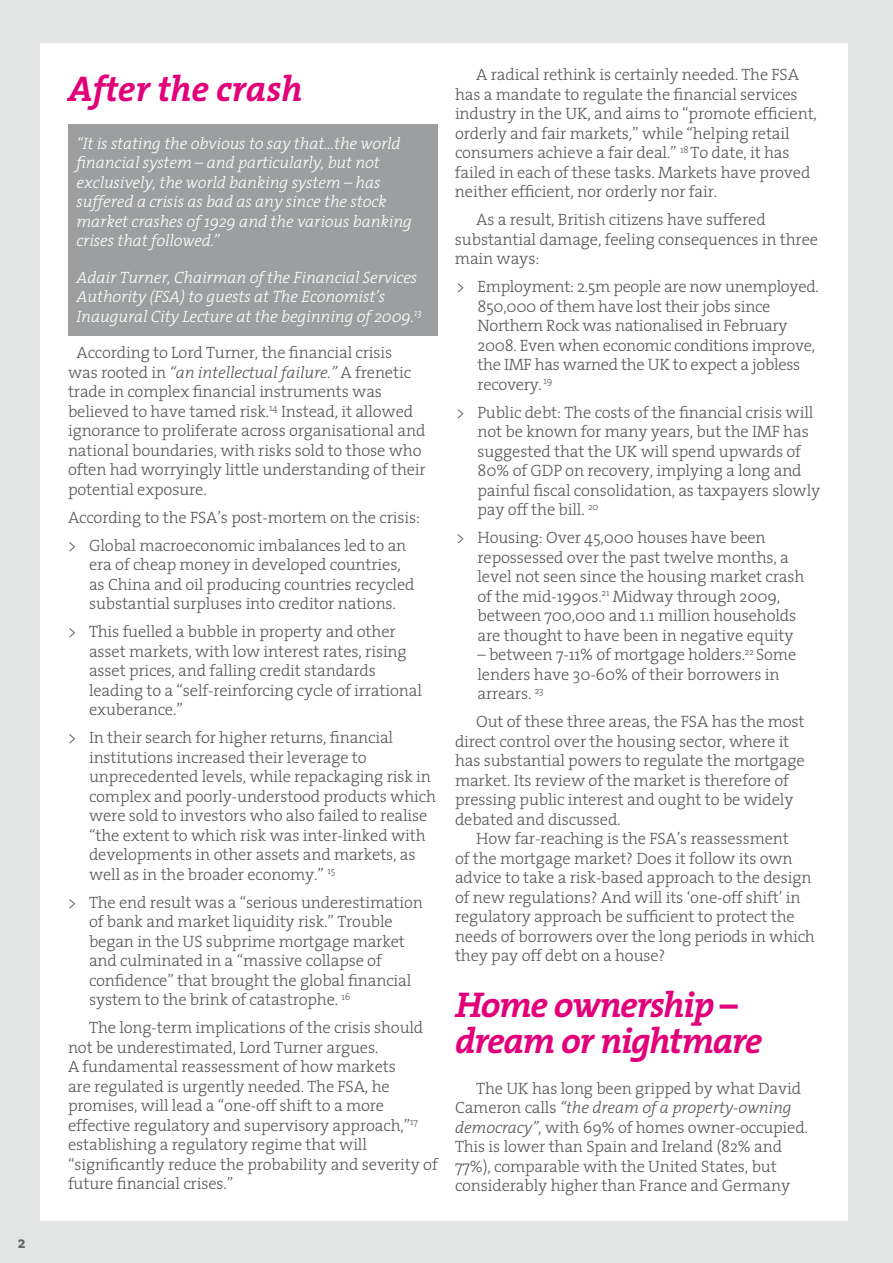
<style>
.page{position:relative;width:893px;height:1263px;background:#e3e4e4}
.page>*{position:absolute;margin:0;border:0;box-sizing:border-box;transform-origin:0 0}
.t1{font:italic 700 36px/36px "The Serif";letter-spacing:-.045em;color:#e2007a}
.t2{font:italic 700 36px "The Serif";letter-spacing:-.01em;color:#e2007a}
.t3{font:300 16.5px/19.5px "The Serif";letter-spacing:-.01em;color:#58585a}
.t4{font:italic 300 16.5px/19.5px "The Serif";letter-spacing:-.01em;color:#fff}
.t5{font:700 16.5px "The Serif";color:#646567}
.s1{font-style:italic}
</style>
<div class="page">
<div style="left:40px;top:43px;width:808px;height:1177px;background:#fff"></div>
<div style="left:68px;top:124px;width:370px;height:212px;background:#9c9e9f"></div>
<p class="t5" style="left:18px;top:1228px;width:9px">2</p>
<h1 class="t2" style="left:68px;top:59px;width:236px">After the crash</h1>
<p class="t4" style="left:77px;top:133px;width:337px">“It is stating the obvious to say that…the world financial system – and particularly, but not exclusively, the world banking system – has suffered a crisis as bad as any since the stock market crashes of 1929 and the various banking crises that followed.”</p>
<p class="t4" style="left:77px;top:267px;width:347px">Adair Turner, Chairman of the Financial Services<br>Authority (FSA) to guests at The Economist’s<br>Inaugural City Lecture at the beginning of 2009.<sup>13</sup></p>
<p class="t3" style="left:68px;top:342px;width:359px;text-indent:8px">According to Lord Turner, the financial crisis was rooted in <span class="s1">“an intellectual failure.”</span> A frenetic trade in complex financial instruments was believed to have tamed risk.<sup>14</sup> Instead, it allowed ignorance to proliferate across organisational and national boundaries, with risks sold to those who often had worryingly little understanding of their potential exposure.</p>
<p class="t3" style="left:68px;top:502px;width:354px;line-height:28px">According to the FSA’s post-mortem on the crisis: &gt; Global macroeconomic imbalances led to an</p>
<p class="t3" style="left:89px;top:554px;width:327px">era of cheap money in developed countries, as China and oil producing countries recycled substantial surpluses into creditor nations.</p>
<p class="t3" style="left:89px;top:621px;width:334px;text-indent:-21px">&gt; This fuelled a bubble in property and other asset markets, with low interest rates, rising asset prices, and falling credit standards leading to a “self-reinforcing cycle of irrational exuberance.”</p>
<p class="t3" style="left:89px;top:727px;width:348px;text-indent:-21px">&gt; In their search for higher returns, financial institutions increased their leverage to unprecedented levels, while repackaging risk in complex and poorly-understood products which were sold to investors who also failed to realise “the extent to which risk was inter-linked with developments in other assets and markets, as well as in the broader economy.” <sup>15</sup></p>
<p class="t3" style="left:89px;top:892px;width:335px;text-indent:-21px">&gt; The end result was a “serious underestimation of bank and market liquidity risk.” Trouble began in the US subprime mortgage market and culminated in a “massive collapse of confidence” that brought the global financial system to the brink of catastrophe. <sup>16</sup></p>
<p class="t3" style="left:68px;top:1017px;width:371px;text-indent:21px">The long-term implications of the crisis should not be underestimated, Lord Turner argues.<br>A fundamental reassessment of how markets<br>are regulated is urgently needed. The FSA, he promises, will lead a “one-off shift to a more effective regulatory and supervisory approach,”<sup>17 </sup>establishing a regulatory regime that will “significantly reduce the probability and severity of future financial crises.”</p>
<p class="t3" style="left:455px;top:64px;width:363px;text-indent:21px">A radical rethink is certainly needed. The FSA has a mandate to regulate the financial services industry in the UK, and aims to “promote efficient, orderly and fair markets,” while “helping retail consumers achieve a fair deal.” <sup>18</sup> To date, it has failed in each of these tasks. Markets have proved neither efficient, nor orderly nor fair.</p>
<p class="t3" style="left:455px;top:209px;width:365px;text-indent:21px">As a result, British citizens have suffered substantial damage, feeling consequences in three main ways:</p>
<p class="t3" style="left:477px;top:276px;width:343px;text-indent:-21px">&gt; Employment: 2.5m people are now unemployed.<br>850,000 of them have lost their jobs since Northern Rock was nationalised in February 2008. Even when economic conditions improve, the IMF has warned the UK to expect a jobless recovery. <sup>19</sup></p>
<p class="t3" style="left:477px;top:402px;width:344px;text-indent:-21px">&gt; Public debt: The costs of the financial crisis will not be known for many years, but the IMF has suggested that the UK will spend upwards of 80% of GDP on recovery, implying a long and painful fiscal consolidation, as taxpayers slowly pay off the bill. <sup>20</sup></p>
<p class="t3" style="left:477px;top:527px;width:328px;text-indent:-21px">&gt; Housing: Over 45,000 houses have been repossessed over the past twelve months, a level not seen since the housing market crash of the mid-1990s.<sup>21</sup> Midway through 2009, between 700,000 and 1.1 million households are thought to have been in negative equity</p>
<p class="t3" style="left:477px;top:644px;width:320px">– between 7-11% of mortgage holders.<sup>22</sup> Some lenders have 30-60% of their borrowers in arrears. <sup>23</sup></p>
<p class="t3" style="left:455px;top:711px;width:351px;text-indent:21px">Out of these three areas, the FSA has the most direct control over the housing sector, where it has substantial powers to regulate the mortgage market. Its review of the market is therefore of pressing public interest and ought to be widely debated and discussed.</p>
<p class="t3" style="left:455px;top:828px;width:361px;text-indent:21px">How far-reaching is the FSA’s reassessment<br>of the mortgage market? Does it follow its own advice to take a risk-based approach to the design of new regulations? And will its ‘one-off shift’ in regulatory approach be sufficient to protect the needs of borrowers over the long periods in which they pay off debt on a house?</p>
<h1 class="t1" style="left:455px;top:986px;width:309px">Home ownership – dream or nightmare</h1>
<p class="t3" style="left:455px;top:1078px;width:354px;text-indent:21px">The UK has long been gripped by what David Cameron calls <span class="s1">“the dream of a property-owning democracy”</span>, with 69% of homes owner-occupied.<br>This is lower than Spain and Ireland (82% and 77%), comparable with the United States, but considerably higher than France and Germany</p>
</div>
